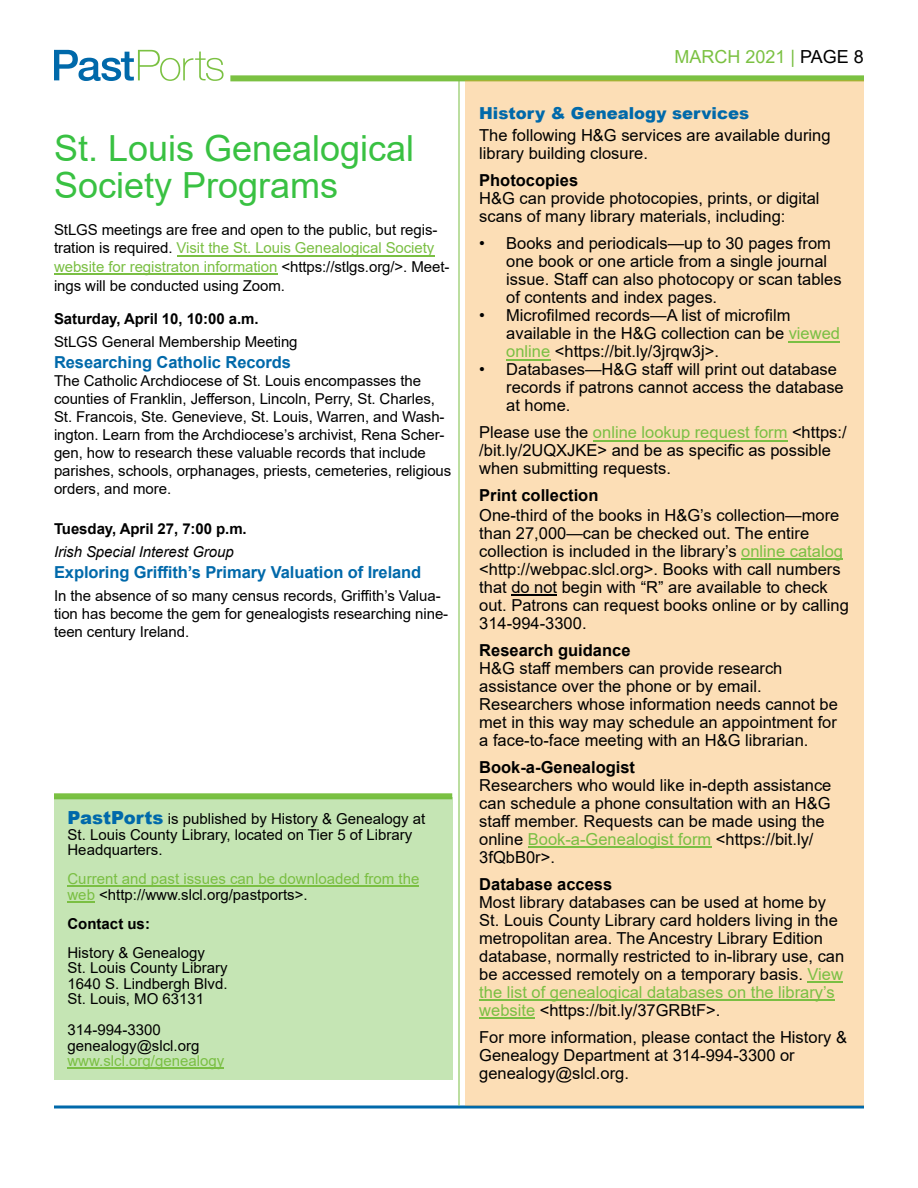
<style>
.page{position:relative;width:918px;height:1188px;background:#fff}
.page>*{position:absolute;margin:0;border:0;box-sizing:border-box;transform-origin:0 0}
.t1{font:36px/37.2px "Arial";color:#39c142}
.t2{font:18px "Arial";color:#7bc142}
.t3{font:16.5px/18px "Arial";color:#000}
.t4{font:700 16.5px "Arial";color:#000}
.t5{font:700 16.5px "Arial";letter-spacing:-.005em;color:#0069aa}
.t6{font:900 16.5px "Arial";color:#0069aa}
.t7{font:15px/18px "Arial";letter-spacing:-.005em;color:#000}
.t8{font:15px/15.5px "Arial";color:#7abf43}
.t9{font:700 15px "Arial";letter-spacing:-.005em;color:#000}
.t10{font:italic 15px "Arial";letter-spacing:-.005em;color:#000}
.s1{color:#7abf43}
.s2{font-weight:900;font-size:18px;color:#0069aa}
.s3{color:#000}
</style>
<div class="page">
<hr style="left:177px;top:255px;width:257px;height:1px;background:#7abf43">
<hr style="left:54px;top:274px;width:223px;height:1px;background:#7abf43">
<svg style="left:54px;top:50px;width:170px;height:31px"></svg>
<div style="left:230px;top:75px;width:634px;height:6px;background:#7bc142"></div>
<hr style="left:54px;top:1106px;width:810px;height:2px;background:#0069aa">
<div style="left:466px;top:80px;width:398px;height:1026px;background:#fcdeb6"></div>
<hr style="left:789px;top:341px;width:51px;height:1px;background:#7abf43">
<hr style="left:506px;top:359px;width:44px;height:1px;background:#7abf43">
<hr style="left:593px;top:440px;width:194px;height:1px;background:#7abf43">
<hr style="left:741px;top:558px;width:102px;height:2px;background:#7abf43">
<hr style="left:511px;top:594px;width:46px;height:2px;background:#000">
<hr style="left:528px;top:846px;width:183px;height:2px;background:#7abf43">
<hr style="left:808px;top:981px;width:35px;height:2px;background:#7abf43">
<hr style="left:479px;top:999px;width:356px;height:2px;background:#7abf43">
<hr style="left:479px;top:1017px;width:56px;height:2px;background:#7abf43">
<div style="left:54px;top:793px;width:398px;height:6px;background:#7bc142"></div>
<div style="left:54px;top:798px;width:398px;height:282px;background:#c5e5b4"></div>
<hr style="left:68px;top:886px;width:351px;height:1px;background:#7abf43">
<svg style="left:68px;top:901px;width:27px;height:1px"></svg>
<hr style="left:68px;top:1068px;width:156px;height:1px;background:#7abf43">
<hr style="left:459px;top:80px;width:1px;height:1026px;background:#7abf43">
<h1 class="t1" style="left:54px;top:133px;width:362px">St. Louis Genealogical<br>Society Programs</h1>
<p class="t7" style="left:54px;top:221px;width:397px;line-height:18.8px">StLGS meetings are free and open to the public, but regis&shy;tration is required. <span class="s1">Visit the St. Louis Genealogical Society website for registraton information</span> &lt;https://stlgs.org/&gt;. Meet&shy;ings will be conducted using Zoom.</p>
<p class="t9" style="left:54px;top:313px;width:206px">Saturday, April 10, 10:00 a.m.</p>
<p class="t7" style="left:54px;top:334px;width:245px">StLGS General Membership Meeting</p>
<p class="t5" style="left:54px;top:356px;width:239px">Researching Catholic Records</p>
<p class="t7" style="left:54px;top:373px;width:399px">The Catholic Archdiocese of St. Louis encompasses the counties of Franklin, Jefferson, Lincoln, Perry, St. Charles, St. Francois, Ste. Genevieve, St. Louis, Warren, and Wash&shy;ington. Learn from the Archdiocese’s archivist, Rena Scher&shy;gen, how to research these valuable records that include parishes, schools, orphanages, priests, cemeteries, religious orders, and more.</p>
<p class="t9" style="left:54px;top:523px;width:194px">Tuesday, April 27, 7:00 p.m.</p>
<p class="t10" style="left:54px;top:546px;width:181px">Irish Special Interest Group</p>
<p class="t5" style="left:54px;top:566px;width:369px">Exploring Griffith’s Primary Valuation of Ireland</p>
<p class="t7" style="left:54px;top:588px;width:396px">In the absence of so many census records, Griffith’s Valua&shy;tion has become the gem for genealogists researching nine&shy;teen century Ireland.</p>
<p class="t7" style="left:68px;top:813px;width:359px;line-height:15.5px"><span class="s2">PastPorts</span> is published by History &amp; Genealogy at<br>St. Louis County Library, located on Tier 5 of Library<br>Headquarters.</p>
<p class="t8" style="left:68px;top:873px;width:353px">Current and past issues can be downloaded from the web <span class="s3">&lt;http://www.slcl.org/pastports&gt;.</span></p>
<p class="t9" style="left:68px;top:918px;width:84px">Contact us:</p>
<p class="t7" style="left:68px;top:946px;width:162px;line-height:15.5px">History &amp; Genealogy<br>St. Louis County Library<br>1640 S. Lindbergh Blvd.<br>St. Louis, MO 63131</p>
<p class="t7" style="left:68px;top:1023px;width:133px;line-height:15.5px">314-994-3300 genealogy@slcl.org</p>
<p class="t8" style="left:68px;top:1054px;width:158px">www.slcl.org/genealogy</p>
<p class="t2" style="left:675px;top:50px;width:191px">MARCH 2021 <span class="s1">|</span> <span class="s3">PAGE 8</span></p>
<p class="t6" style="left:479px;top:107px;width:271px">History &amp; Genealogy services</p>
<p class="t3" style="left:479px;top:128px;width:353px">The following H&amp;G services are available during library building closure.</p>
<p class="t4" style="left:479px;top:174px;width:101px">Photocopies</p>
<p class="t3" style="left:479px;top:191px;width:342px">H&amp;G can provide photocopies, prints, or digital scans of many library materials, including:</p>
<p class="t3" style="left:506px;top:236px;width:337px;text-indent:-27px">• Books and periodicals—up to 30 pages from one book or one article from a single journal issue. Staff can also photocopy or scan tables of contents and index pages.</p>
<p class="t3" style="left:506px;top:308px;width:335px;text-indent:-27px">• Microfilmed records—A list of microfilm available in the H&amp;G collection can be <span class="s1">viewed online</span> &lt;https://bit.ly/3jrqw3j&gt;.</p>
<p class="t3" style="left:506px;top:362px;width:339px;text-indent:-27px">• Databases—H&amp;G staff will print out database records if patrons cannot access the database at home.</p>
<p class="t3" style="left:479px;top:425px;width:369px">Please use the <span class="s1">online lookup request form</span> &lt;https:/ /bit.ly/2UQXJKE&gt; and be as specific as possible when submitting requests.</p>
<p class="t4" style="left:479px;top:489px;width:121px">Print collection</p>
<p class="t3" style="left:479px;top:507px;width:371px">One-third of the books in H&amp;G’s collection—more than 27,000—can be checked out. The entire collection is included in the library’s <span class="s1">online catalog </span>&lt;http://webpac.slcl.org&gt;. Books with call numbers that do not begin with “R” are available to check out. Patrons can request books online or by calling 314-994-3300.</p>
<p class="t4" style="left:479px;top:644px;width:153px">Research guidance</p>
<p class="t3" style="left:479px;top:660px;width:360px">H&amp;G staff members can provide research assistance over the phone or by email.<br>Researchers whose information needs cannot be met in this way may schedule an appointment for a face-to-face meeting with an H&amp;G librarian.</p>
<p class="t4" style="left:479px;top:761px;width:157px">Book-a-Genealogist</p>
<p class="t3" style="left:479px;top:777px;width:354px">Researchers who would like in-depth assistance can schedule a phone consultation with an H&amp;G staff member. Requests can be made using the online <span class="s1">Book-a-Genealogist form</span> &lt;https://bit.ly/ 3fQbB0r&gt;.</p>
<p class="t4" style="left:479px;top:878px;width:135px">Database access</p>
<p class="t3" style="left:479px;top:894px;width:367px">Most library databases can be used at home by St. Louis County Library card holders living in the metropolitan area. The Ancestry Library Edition database, normally restricted to in-library use, can be accessed remotely on a temporary basis. <span class="s1">View the list of genealogical databases on the library’s website</span> &lt;https://bit.ly/37GRBtF&gt;.</p>
<p class="t3" style="left:479px;top:1029px;width:369px">For more information, please contact the History &amp;<br>Genealogy Department at 314-994-3300 or genealogy@slcl.org.</p>
</div>
